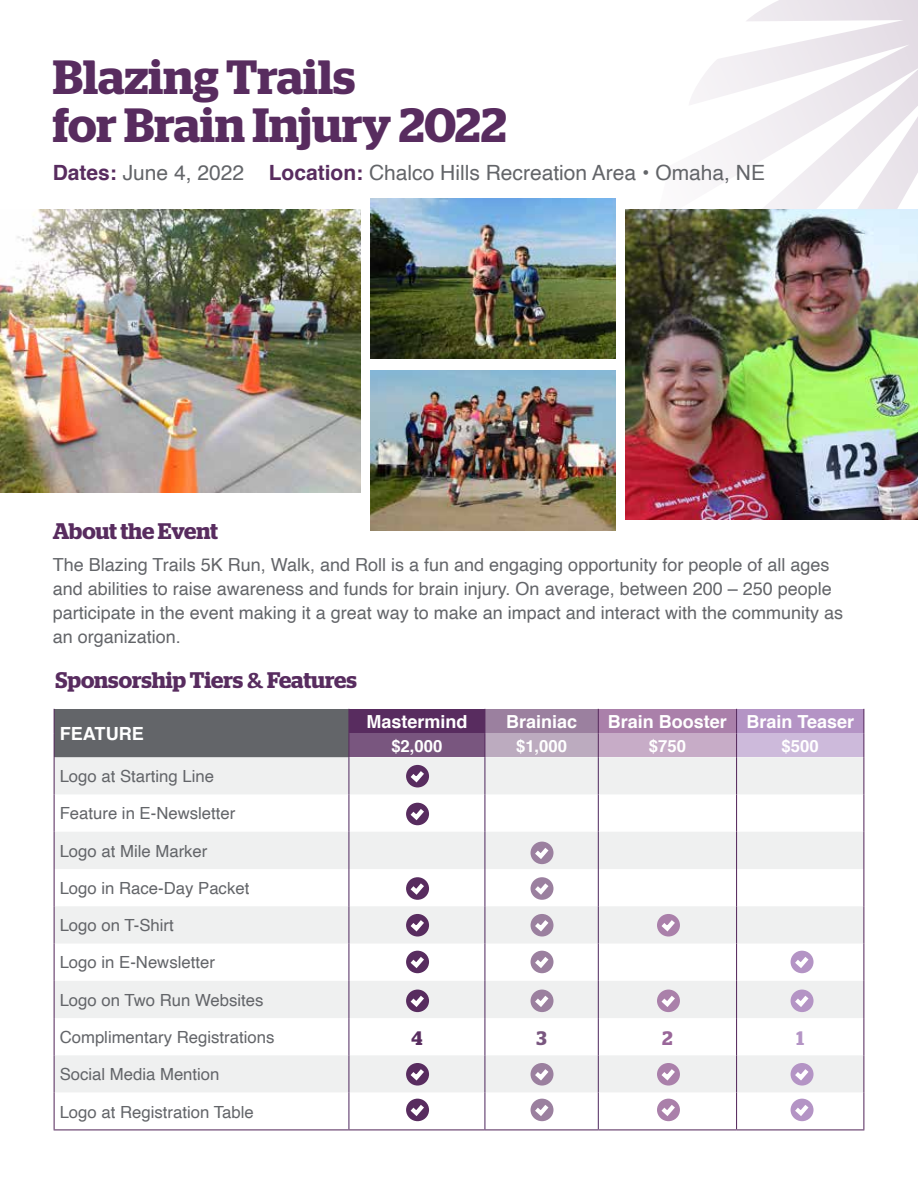
<style>
.page{position:relative;width:918px;height:1188px;background:#fff}
.page>*{position:absolute;margin:0;border:0;box-sizing:border-box;transform-origin:0 0}
.t1{font:600 48px/48.6px "Stag";color:#582c5f}
.t2{font:600 22.5px "Stag";letter-spacing:-.005em;color:#582c5f}
.t3{font:21px "Helvetica";color:#636569}
.t4{font:600 19.5px "Stag";color:#582c5f}
.t5{font:600 19.5px "Stag";color:#79567f}
.t6{font:600 19.5px "Stag";color:#969}
.t7{font:600 19.5px "Stag";color:#b494c5}
.t8{font:700 18.15px "Helvetica";color:#fff}
.t9{font:18px/24px "Helvetica";color:#636569}
.t10{font:700 18px "Helvetica";color:#fff}
.t11{font:16.8px "Helvetica";color:#636569}
.t12{font:700 16.8px "Helvetica";color:#fff}
.s1{font-weight:700;color:#582c5f}
.s2{font-family:"Kefa";font-weight:700}
</style>
<div class="page">
<svg style="left:655px;top:0;width:263px;height:210px"></svg>
<img style="left:371px;top:371px;width:245px;height:160px">
<img style="left:371px;top:199px;width:245px;height:160px">
<img style="left:625px;top:210px;width:293px;height:310px">
<img style="left:0;top:210px;width:360px;height:282px">
<div style="left:54px;top:709px;width:295px;height:48px;background:#636569"></div>
<div style="left:349px;top:709px;width:136px;height:24px;background:#582c5f"></div>
<div style="left:485px;top:709px;width:113px;height:24px;background:#9b809f"></div>
<div style="left:598px;top:709px;width:139px;height:24px;background:#aa80aa"></div>
<div style="left:737px;top:709px;width:127px;height:24px;background:#b494c5"></div>
<div style="left:349px;top:733px;width:136px;height:24px;background:#79567f"></div>
<div style="left:485px;top:733px;width:113px;height:24px;background:#bcabbf"></div>
<div style="left:598px;top:733px;width:139px;height:24px;background:#c7acc7"></div>
<div style="left:737px;top:733px;width:127px;height:24px;background:#cdbadb"></div>
<svg style="left:55px;top:757px;width:808px;height:336px;fill:#eff0f0"></svg>
<hr style="left:348px;top:757px;width:1px;height:37px;background:#542f64">
<hr style="left:484px;top:757px;width:1px;height:37px;background:#542f64">
<hr style="left:598px;top:757px;width:1px;height:37px;background:#542f64">
<hr style="left:348px;top:794px;width:1px;height:38px;background:#542f64">
<hr style="left:484px;top:794px;width:1px;height:38px;background:#542f64">
<hr style="left:598px;top:794px;width:1px;height:38px;background:#542f64">
<hr style="left:348px;top:832px;width:1px;height:37px;background:#542f64">
<hr style="left:484px;top:832px;width:1px;height:37px;background:#542f64">
<hr style="left:598px;top:832px;width:1px;height:37px;background:#542f64">
<hr style="left:348px;top:869px;width:1px;height:37px;background:#542f64">
<hr style="left:484px;top:869px;width:1px;height:37px;background:#542f64">
<hr style="left:598px;top:869px;width:1px;height:37px;background:#542f64">
<hr style="left:348px;top:906px;width:1px;height:38px;background:#542f64">
<hr style="left:484px;top:906px;width:1px;height:38px;background:#542f64">
<hr style="left:598px;top:906px;width:1px;height:38px;background:#542f64">
<hr style="left:348px;top:944px;width:1px;height:37px;background:#542f64">
<hr style="left:484px;top:944px;width:1px;height:37px;background:#542f64">
<hr style="left:598px;top:944px;width:1px;height:37px;background:#542f64">
<hr style="left:348px;top:981px;width:1px;height:37px;background:#542f64">
<hr style="left:484px;top:981px;width:1px;height:37px;background:#542f64">
<hr style="left:598px;top:981px;width:1px;height:37px;background:#542f64">
<hr style="left:348px;top:1018px;width:1px;height:37px;background:#542f64">
<hr style="left:484px;top:1018px;width:1px;height:37px;background:#542f64">
<hr style="left:598px;top:1018px;width:1px;height:37px;background:#542f64">
<hr style="left:348px;top:1055px;width:1px;height:38px;background:#542f64">
<hr style="left:484px;top:1055px;width:1px;height:38px;background:#542f64">
<hr style="left:598px;top:1055px;width:1px;height:38px;background:#542f64">
<svg style="left:348px;top:709px;width:1px;height:48px"></svg>
<svg style="left:484px;top:733px;width:1px;height:24px"></svg>
<svg style="left:598px;top:709px;width:1px;height:48px"></svg>
<svg style="left:54px;top:709px;width:1px;height:48px"></svg>
<svg style="left:736px;top:709px;width:1px;height:48px"></svg>
<svg style="left:863px;top:709px;width:1px;height:48px"></svg>
<hr style="left:54px;top:757px;width:1px;height:37px;background:#582c5f">
<hr style="left:736px;top:757px;width:1px;height:37px;background:#582c5f">
<hr style="left:863px;top:757px;width:1px;height:37px;background:#582c5f">
<hr style="left:54px;top:794px;width:1px;height:38px;background:#582c5f">
<hr style="left:736px;top:794px;width:1px;height:38px;background:#582c5f">
<hr style="left:863px;top:794px;width:1px;height:38px;background:#582c5f">
<hr style="left:54px;top:832px;width:1px;height:37px;background:#582c5f">
<hr style="left:736px;top:832px;width:1px;height:37px;background:#582c5f">
<hr style="left:863px;top:832px;width:1px;height:37px;background:#582c5f">
<hr style="left:54px;top:869px;width:1px;height:37px;background:#582c5f">
<hr style="left:736px;top:869px;width:1px;height:37px;background:#582c5f">
<hr style="left:863px;top:869px;width:1px;height:37px;background:#582c5f">
<hr style="left:54px;top:906px;width:1px;height:38px;background:#582c5f">
<hr style="left:736px;top:906px;width:1px;height:38px;background:#582c5f">
<hr style="left:863px;top:906px;width:1px;height:38px;background:#582c5f">
<hr style="left:54px;top:944px;width:1px;height:37px;background:#582c5f">
<hr style="left:736px;top:944px;width:1px;height:37px;background:#582c5f">
<hr style="left:863px;top:944px;width:1px;height:37px;background:#582c5f">
<hr style="left:54px;top:981px;width:1px;height:37px;background:#582c5f">
<hr style="left:736px;top:981px;width:1px;height:37px;background:#582c5f">
<hr style="left:863px;top:981px;width:1px;height:37px;background:#582c5f">
<hr style="left:54px;top:1018px;width:1px;height:37px;background:#582c5f">
<hr style="left:736px;top:1018px;width:1px;height:37px;background:#582c5f">
<hr style="left:863px;top:1018px;width:1px;height:37px;background:#582c5f">
<hr style="left:54px;top:1055px;width:1px;height:38px;background:#582c5f">
<hr style="left:736px;top:1055px;width:1px;height:38px;background:#582c5f">
<hr style="left:863px;top:1055px;width:1px;height:38px;background:#582c5f">
<div style="left:406px;top:765px;width:23px;height:22px;background:#582c5f;border-radius:50%"></div>
<svg style="left:406px;top:767px;width:22px;height:18px"></svg>
<div style="left:406px;top:803px;width:23px;height:22px;background:#582c5f;border-radius:50%"></div>
<svg style="left:406px;top:804px;width:22px;height:19px"></svg>
<svg style="left:406px;top:877px;width:23px;height:23px"></svg>
<svg style="left:406px;top:879px;width:22px;height:19px"></svg>
<svg style="left:406px;top:914px;width:23px;height:23px"></svg>
<svg style="left:406px;top:916px;width:22px;height:18px"></svg>
<div style="left:406px;top:951px;width:23px;height:22px;background:#582c5f;border-radius:50%"></div>
<svg style="left:406px;top:952px;width:22px;height:19px"></svg>
<div style="left:406px;top:990px;width:23px;height:22px;background:#582c5f;border-radius:50%"></div>
<svg style="left:406px;top:991px;width:22px;height:19px"></svg>
<svg style="left:406px;top:1063px;width:23px;height:23px"></svg>
<svg style="left:406px;top:1065px;width:22px;height:19px"></svg>
<div style="left:531px;top:842px;width:23px;height:22px;background:#9b809f;border-radius:50%"></div>
<svg style="left:531px;top:843px;width:22px;height:19px"></svg>
<svg style="left:531px;top:877px;width:23px;height:23px"></svg>
<svg style="left:531px;top:879px;width:22px;height:19px"></svg>
<svg style="left:531px;top:914px;width:23px;height:23px"></svg>
<svg style="left:531px;top:916px;width:22px;height:18px"></svg>
<div style="left:531px;top:951px;width:23px;height:22px;background:#9b809f;border-radius:50%"></div>
<svg style="left:531px;top:952px;width:22px;height:19px"></svg>
<div style="left:531px;top:990px;width:23px;height:22px;background:#9b809f;border-radius:50%"></div>
<svg style="left:531px;top:991px;width:22px;height:19px"></svg>
<svg style="left:531px;top:1063px;width:23px;height:23px"></svg>
<svg style="left:531px;top:1065px;width:22px;height:19px"></svg>
<svg style="left:657px;top:914px;width:23px;height:23px"></svg>
<svg style="left:657px;top:916px;width:22px;height:18px"></svg>
<div style="left:791px;top:951px;width:23px;height:22px;background:#b494c5;border-radius:50%"></div>
<svg style="left:791px;top:952px;width:22px;height:19px"></svg>
<div style="left:791px;top:990px;width:23px;height:22px;background:#b494c5;border-radius:50%"></div>
<svg style="left:791px;top:991px;width:22px;height:19px"></svg>
<svg style="left:791px;top:1063px;width:23px;height:23px"></svg>
<svg style="left:791px;top:1065px;width:22px;height:19px"></svg>
<div style="left:657px;top:990px;width:23px;height:22px;background:#aa80aa;border-radius:50%"></div>
<svg style="left:657px;top:991px;width:22px;height:19px"></svg>
<svg style="left:657px;top:1063px;width:23px;height:23px"></svg>
<svg style="left:657px;top:1065px;width:22px;height:19px"></svg>
<svg style="left:54px;top:1093px;width:810px;height:37px"></svg>
<h1 class="t1" style="left:53px;top:48px;width:455px">Blazing Trails<br>for Brain Injury 2022</h1>
<p class="t3" style="left:53px;top:156px;width:714px"><span class="s1">Dates:</span> June 4, 2022 <span class="s1">Location:</span> Chalco Hills Recreation Area • Omaha, NE</p>
<p class="t2" style="left:53px;top:513px;width:167px">About the Event</p>
<p class="t9" style="left:53px;top:554px;width:792px">The Blazing Trails 5K Run, Walk, and Roll is a fun and engaging opportunity for people of all ages and abilities to raise awareness and funds for brain injury. On average, between 200 – 250 people participate in the event making it a great way to make an impact and interact with the community as an organization.</p>
<p class="t2" style="left:55px;top:663px;width:303px">Sponsorship Tiers <span class="s2">&amp;</span> Features</p>
<p class="t8" style="left:60px;top:719px;width:86px">FEATURE</p>
<p class="t10" style="left:366px;top:707px;width:103px">Mastermind</p>
<p class="t10" style="left:506px;top:707px;width:73px">Brainiac</p>
<p class="t10" style="left:608px;top:707px;width:248px">Brain Booster Brain Teaser</p>
<p class="t12" style="left:391px;top:732px;width:53px">$2,000</p>
<p class="t12" style="left:516px;top:732px;width:53px">$1,000</p>
<p class="t12" style="left:649px;top:732px;width:39px">$750</p>
<p class="t12" style="left:782px;top:732px;width:39px">$500</p>
<p class="t11" style="left:60px;top:763px;width:156px">Logo at Starting Line</p>
<p class="t11" style="left:60px;top:801px;width:177px">Feature in E-Newsletter</p>
<p class="t11" style="left:60px;top:838px;width:149px">Logo at Mile Marker</p>
<p class="t11" style="left:60px;top:875px;width:191px">Logo in Race-Day Packet</p>
<p class="t11" style="left:60px;top:912px;width:116px">Logo on T-Shirt</p>
<p class="t11" style="left:60px;top:950px;width:157px">Logo in E-Newsletter</p>
<p class="t11" style="left:60px;top:987px;width:205px">Logo on Two Run Websites</p>
<p class="t11" style="left:60px;top:1024px;width:216px">Complimentary Registrations</p>
<p class="t4" style="left:411px;top:1023px;width:12px">4</p>
<p class="t5" style="left:536px;top:1023px;width:12px">3</p>
<p class="t6" style="left:662px;top:1023px;width:12px">2</p>
<p class="t7" style="left:796px;top:1023px;width:9px">1</p>
<p class="t11" style="left:60px;top:1061px;width:161px">Social Media Mention</p>
<p class="t11" style="left:60px;top:1099px;width:196px">Logo at Registration Table</p>
</div>
